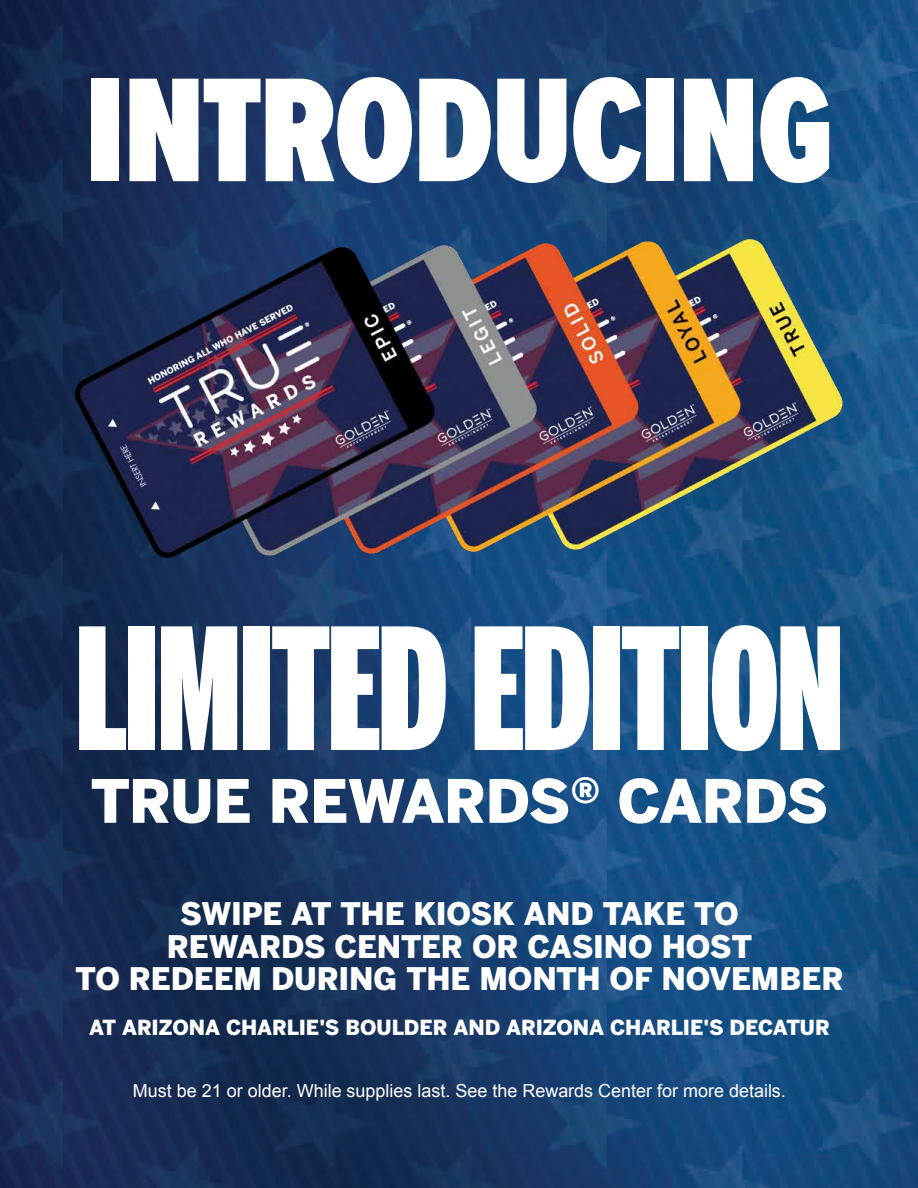
<style>
.page{position:relative;width:918px;height:1188px;background:#fff}
.page>*{position:absolute;margin:0;border:0;box-sizing:border-box;transform-origin:0 0}
.t1{font:900 167.1px "Benton Sans Extra Comp";letter-spacing:-.015em;color:#fff}
.t2{font:900 153.75px "Proxima Nova Ex Cn";letter-spacing:-.015em;color:#fff}
.t3{font:900 59.25px "Benton Sans";letter-spacing:-.02em;color:#fff}
.t4{font:900 30.9px/32.5px "Benton Sans";letter-spacing:-.01em;color:#fff;text-align:center}
.t5{font:900 20.7px "Benton Sans";letter-spacing:-.005em;color:#fff}
.t6{font:18px "Arial";color:#fff}
</style>
<div class="page">
<img style="left:0;top:0;width:918px;height:1188px">
<img style="left:75px;top:240px;width:768px;height:318px">
<p class="t2" style="left:85px;top:18px;width:750px">INTRODUCING</p>
<p class="t1" style="left:75px;top:592px;width:770px">LIMITED EDITION</p>
<p class="t3" style="left:91px;top:766px;width:739px">TRUE REWARDS<sup>®</sup> CARDS</p>
<p class="t4" style="left:75px;top:897px;width:770px">SWIPE AT THE KIOSK AND TAKE TO<br>REWARDS CENTER OR CASINO HOST<br>TO REDEEM DURING THE MONTH OF NOVEMBER</p>
<p class="t5" style="left:89px;top:1015px;width:742px">AT ARIZONA CHARLIE'S BOULDER AND ARIZONA CHARLIE'S DECATUR</p>
<p class="t6" style="left:133px;top:1079px;width:654px">Must be 21 or older. While supplies last. See the Rewards Center for more details.</p>
</div>
